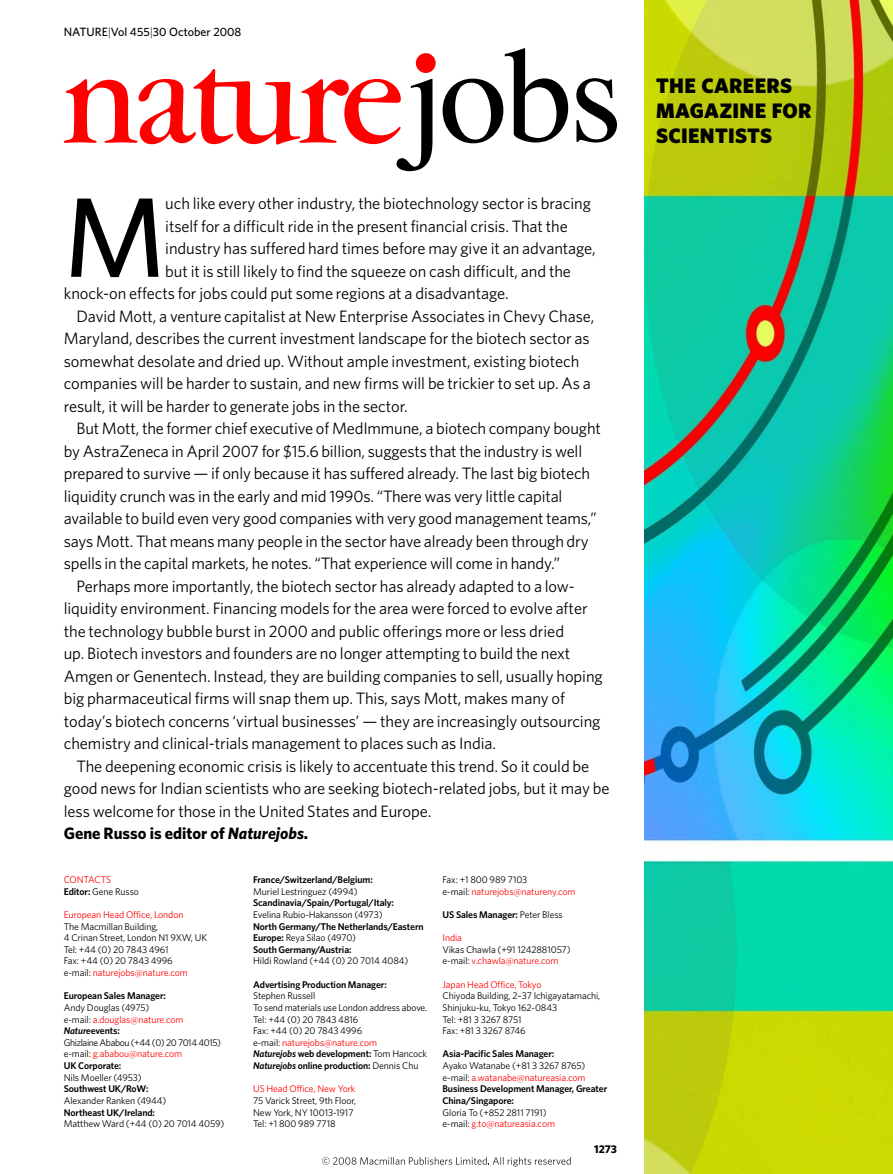
<style>
.page{position:relative;width:893px;height:1174px;background:#fff}
.page>*{position:absolute;margin:0;border:0;box-sizing:border-box;transform-origin:0 0}
.t1{font:500 113.4px "Whitney";color:#000}
.t2{font:900 21px/24.8px "Whitney";letter-spacing:.015em;color:#000}
.t3{font:16.5px "Whitney";letter-spacing:-.005em;color:#000}
.t4{font:700 16.5px "Whitney";color:#000}
.t5{font:500 12px "Whitney";color:#000}
.t6{font:700 11.25px "Whitney";color:#000}
.t7{font:9.75px/11.7px "Whitney";letter-spacing:-.01em;color:#000}
.t8{font:600 9.75px/11.7px "Whitney";letter-spacing:-.01em;color:#000}
.t9{font:9.75px "Whitney";letter-spacing:-.01em;color:#f00}
.s1{font-weight:300}
.s2{font-style:italic}
.s3{color:#f00}
.s4{font-weight:600}
.s5{font-weight:600;font-style:italic}
.s6{font-weight:400}
.s7{font-weight:400;color:#f00}
</style>
<div class="page">
<img style="left:645px;top:0;width:248px;height:1174px">
<svg style="left:443px;top:48px;width:125px;height:95px"></svg>
<svg style="left:576px;top:78px;width:41px;height:64px"></svg>
<div style="left:416px;top:53px;width:20px;height:20px;background:#f00;border-radius:50%"></div>
<svg style="left:64px;top:69px;width:368px;height:102px"></svg>
<svg style="left:322px;top:1157px;width:249px;height:9px"></svg>
<p class="t5" style="left:64px;top:27px;width:179px">NATURE<span class="s1">|</span>Vol 455<span class="s1">|</span>30 October 2008</p>
<h1 class="t1" style="left:64px;top:195px;width:104px">M</h1>
<p class="t3" style="left:165px;top:197px;width:427px">uch like every other industry, the biotechnology sector is bracing</p>
<p class="t3" style="left:165px;top:220px;width:404px">itself for a difficult ride in the present financial crisis. That the</p>
<p class="t3" style="left:165px;top:242px;width:432px">industry has suffered hard times before may give it an advantage,</p>
<p class="t3" style="left:165px;top:265px;width:407px">but it is still likely to find the squeeze on cash difficult, and the</p>
<p class="t3" style="left:64px;top:287px;width:446px">knock-on effects for jobs could put some regions at a disadvantage.</p>
<p class="t3" style="left:77px;top:310px;width:519px">David Mott, a venture capitalist at New Enterprise Associates in Chevy Chase,</p>
<p class="t3" style="left:64px;top:332px;width:527px">Maryland, describes the current investment landscape for the biotech sector as</p>
<p class="t3" style="left:64px;top:355px;width:517px">somewhat desolate and dried up. Without ample investment, existing biotech</p>
<p class="t3" style="left:64px;top:377px;width:529px">companies will be harder to sustain, and new firms will be trickier to set up. As a</p>
<p class="t3" style="left:64px;top:400px;width:345px">result, it will be harder to generate jobs in the sector.</p>
<p class="t3" style="left:77px;top:422px;width:526px">But Mott, the former chief executive of MedImmune, a biotech company bought</p>
<p class="t3" style="left:64px;top:445px;width:520px">by AstraZeneca in April 2007 for $15.6 billion, suggests that the industry is well</p>
<p class="t3" style="left:64px;top:467px;width:528px">prepared to survive — if only because it has suffered already. The last big biotech</p>
<p class="t3" style="left:64px;top:490px;width:500px">liquidity crunch was in the early and mid 1990s. “There was very little capital</p>
<p class="t3" style="left:64px;top:512px;width:534px">available to build even very good companies with very good management teams,”</p>
<p class="t3" style="left:64px;top:535px;width:526px">says Mott. That means many people in the sector have already been through dry</p>
<p class="t3" style="left:64px;top:557px;width:498px">spells in the capital markets, he notes. “That experience will come in handy.”</p>
<p class="t3" style="left:77px;top:580px;width:500px">Perhaps more importantly, the biotech sector has already adapted to a low-</p>
<p class="t3" style="left:64px;top:602px;width:525px">liquidity environment. Financing models for the area were forced to evolve after</p>
<p class="t3" style="left:64px;top:625px;width:502px">the technology bubble burst in 2000 and public offerings more or less dried</p>
<p class="t3" style="left:64px;top:647px;width:508px">up. Biotech investors and founders are no longer attempting to build the next</p>
<p class="t3" style="left:64px;top:670px;width:540px">Amgen or Genentech. Instead, they are building companies to sell, usually hoping</p>
<p class="t3" style="left:64px;top:692px;width:503px">big pharmaceutical firms will snap them up. This, says Mott, makes many of</p>
<p class="t3" style="left:64px;top:715px;width:538px">today’s biotech concerns ‘virtual businesses’ — they are increasingly outsourcing</p>
<p class="t3" style="left:64px;top:737px;width:434px">chemistry and clinical-trials management to places such as India.</p>
<p class="t3" style="left:77px;top:760px;width:514px">The deepening economic crisis is likely to accentuate this trend. So it could be</p>
<p class="t3" style="left:64px;top:782px;width:547px">good news for Indian scientists who are seeking biotech-related jobs, but it may be</p>
<p class="t3" style="left:64px;top:805px;width:369px">less welcome for those in the United States and Europe.</p>
<p class="t4" style="left:64px;top:827px;width:246px">Gene Russo is editor of <span class="s2">Naturejobs</span>.</p>
<p class="t7" style="left:64px;top:874px;width:77px"><span class="s3">CONTACTS<br></span><span class="s4">Editor:</span> Gene Russo</p>
<p class="t9" style="left:64px;top:911px;width:121px">European Head Office, London</p>
<p class="t7" style="left:64px;top:921px;width:145px">The Macmillan Building,<br>4 Crinan Street, London N1 9XW, UK<br>Tel: +44 (0) 20 7843 4961<br>Fax: +44 (0) 20 7843 4996<br>e-mail: <span class="s3">naturejobs@nature.com</span></p>
<p class="t8" style="left:64px;top:990px;width:104px">European Sales Manager:</p>
<p class="t7" style="left:64px;top:1002px;width:159px">Andy Douglas (4975)<br>e-mail: <span class="s3">a.douglas@nature.com<br></span><span class="s5">Nature</span><span class="s4">events:<br></span>Ghizlaine Ababou (+44 (0) 20 7014 4015) e-mail: <span class="s3">g.ababou@nature.com<br></span><span class="s4">UK Corporate:</span></p>
<p class="t7" style="left:64px;top:1072px;width:80px">Nils Moeller (4953)</p>
<p class="t8" style="left:64px;top:1083px;width:86px">Southwest UK/RoW:</p>
<p class="t7" style="left:64px;top:1095px;width:104px">Alexander Ranken (4944)</p>
<p class="t8" style="left:64px;top:1107px;width:93px">Northeast UK/Ireland:</p>
<p class="t7" style="left:64px;top:1118px;width:162px">Matthew Ward (+44 (0) 20 7014 4059)</p>
<p class="t8" style="left:253px;top:874px;width:121px">France/Switzerland/Belgium:</p>
<p class="t7" style="left:253px;top:886px;width:106px">Muriel Lestringuez (4994)</p>
<p class="t8" style="left:253px;top:897px;width:142px">Scandinavia/Spain/Portugal/Italy:</p>
<p class="t7" style="left:253px;top:909px;width:131px">Evelina Rubio-Hakansson (4973)</p>
<p class="t8" style="left:253px;top:921px;width:172px">North Germany/The Netherlands/Eastern<br>Europe: <span class="s6">Reya Silao (4970)<br></span>South Germany/Austria:</p>
<p class="t7" style="left:253px;top:956px;width:157px">Hildi Rowland (+44 (0) 20 7014 4084)</p>
<p class="t8" style="left:253px;top:979px;width:135px">Advertising Production Manager:</p>
<p class="t7" style="left:253px;top:990px;width:176px">Stephen Russell<br>To send materials use London address above.<br>Tel: +44 (0) 20 7843 4816<br>Fax: +44 (0) 20 7843 4996<br>e-mail: <span class="s3">naturejobs@nature.com<br></span><span class="s5">Naturejobs</span> <span class="s4">web development:</span> Tom Hancock<br><span class="s5">Naturejobs</span> <span class="s4">online production:</span> Dennis Chu</p>
<p class="t9" style="left:253px;top:1085px;width:104px">US Head Office, New York</p>
<p class="t7" style="left:253px;top:1095px;width:104px">75 Varick Street, 9th Floor,<br>New York, NY 10013-1917<br>Tel: +1 800 989 7718</p>
<p class="t7" style="left:442px;top:874px;width:135px">Fax: +1 800 989 7103<br>e-mail: <span class="s3">naturejobs@natureny.com</span></p>
<p class="t8" style="left:442px;top:909px;width:122px">US Sales Manager: <span class="s6">Peter Bless</span></p>
<p class="t9" style="left:442px;top:934px;width:21px">India</p>
<p class="t7" style="left:442px;top:944px;width:130px">Vikas Chawla (+91 1242881057) e-mail: <span class="s3">v.chawla@nature.com</span></p>
<p class="t9" style="left:442px;top:980px;width:100px">Japan Head Office, Tokyo</p>
<p class="t7" style="left:442px;top:991px;width:159px">Chiyoda Building, 2–37 Ichigayatamachi,<br>Shinjuku-ku, Tokyo 162-0843<br>Tel: +81 3 3267 8751<br>Fax: +81 3 3267 8746</p>
<p class="t8" style="left:442px;top:1049px;width:113px">Asia-Pacific Sales Manager:</p>
<p class="t8" style="left:442px;top:1060px;width:166px"><span class="s6">Ayako Watanabe (+81 3 3267 8765) e-mail:</span> <span class="s7">a.watanabe@natureasia.com<br></span>Business Development Manager, Greater<br>China/Singapore:</p>
<p class="t7" style="left:442px;top:1107px;width:114px">Gloria To (+852 2811 7191) e-mail: <span class="s3">g.to@natureasia.com</span></p>
<p class="t6" style="left:594px;top:1144px;width:24px">1273</p>
<p class="t2" style="left:656px;top:75px;width:157px">THE CAREERS<br>MAGAZINE FOR<br>SCIENTISTS</p>
</div>
